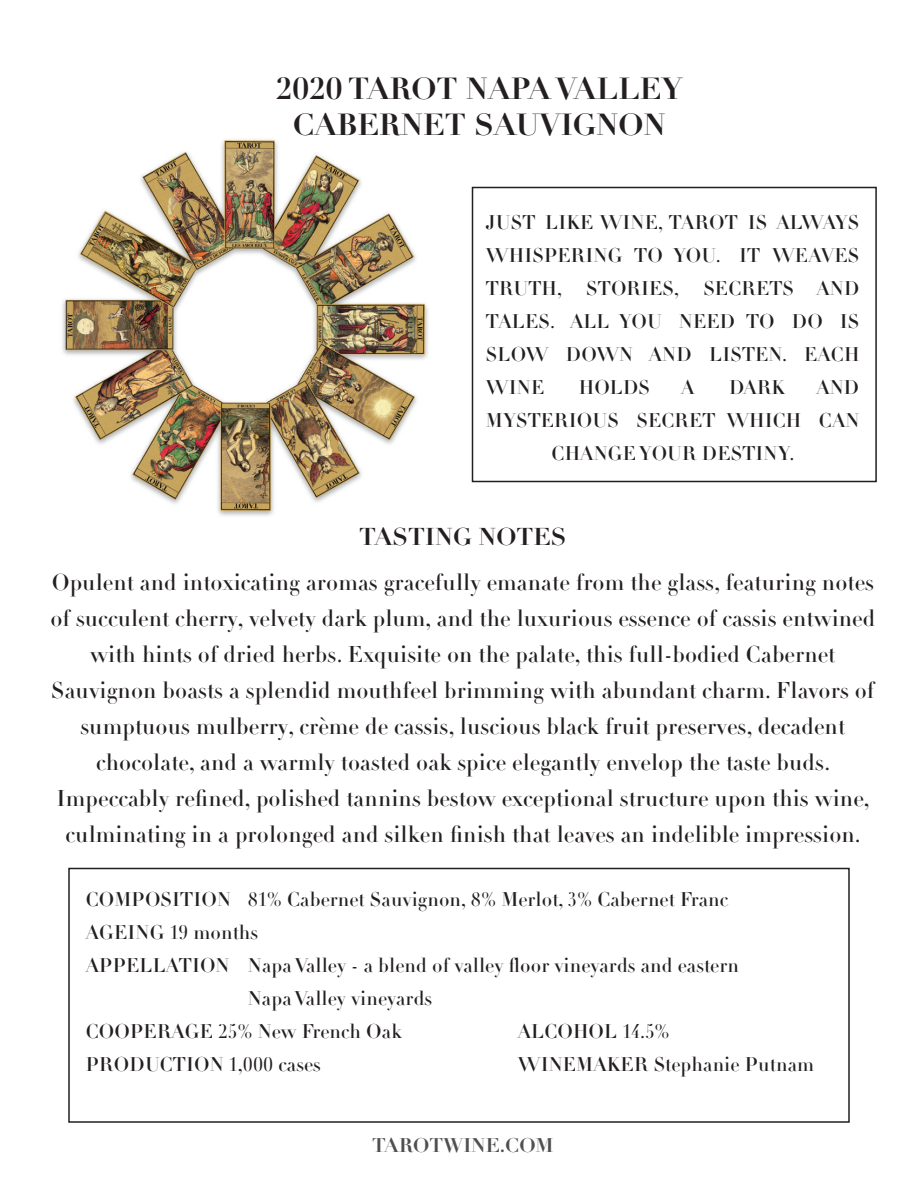
<style>
.page{position:relative;width:918px;height:1188px;background:#fff}
.page>*{position:absolute;margin:0;border:0;box-sizing:border-box;transform-origin:0 0}
.t1{font:700 30px/36px "Didot LT Pro";color:#231f20;text-align:center}
.t2{font:700 24px "Didot LT Pro";letter-spacing:.005em;color:#231f20}
.t3{font:22.5px/36px "Didot LT Pro Headline";letter-spacing:.005em;color:#231f20;text-align:center}
.t4{font:19.5px/33px "Didot LT Pro Headline";letter-spacing:.005em;color:#231f20;text-align:justify}
.t5{font:700 19.5px "Didot LT Pro";color:#4e4f50}
</style>
<div class="page">
<img style="left:62px;top:139px;width:366px;height:377px">
<div style="left:472px;top:187px;width:405px;height:295px;border:2px solid #231f20"></div>
<div style="left:68px;top:868px;width:782px;height:255px;border:2px solid #231f20"></div>
<h1 class="t1" style="left:276px;top:71px;width:408px">2020 TAROT NAPA VALLEY<br>CABERNET SAUVIGNON</h1>
<p class="t4" style="left:486px;top:206px;width:375px">JUST LIKE WINE, TAROT IS ALWAYS WHISPERING TO YOU. IT WEAVES TRUTH, STORIES, SECRETS AND TALES. ALL YOU NEED TO DO IS SLOW DOWN AND LISTEN. EACH WINE</p>
<p class="t4" style="left:579px;top:371px;width:73px">HOLDS</p>
<p class="t4" style="left:681px;top:371px;width:15px">A</p>
<p class="t4" style="left:729px;top:371px;width:58px">DARK</p>
<p class="t4" style="left:816px;top:371px;width:45px">AND</p>
<p class="t4" style="left:486px;top:404px;width:375px">MYSTERIOUS SECRET WHICH CAN</p>
<p class="t4" style="left:552px;top:437px;width:244px">CHANGE YOUR DESTINY.</p>
<p class="t2" style="left:359px;top:522px;width:209px">TASTING NOTES</p>
<p class="t3" style="left:50px;top:565px;width:826px">Opulent and intoxicating aromas gracefully emanate from the glass, featuring notes of succulent cherry, velvety dark plum, and the luxurious essence of cassis entwined with hints of dried herbs. Exquisite on the palate, this full-bodied Cabernet Sauvignon boasts a splendid mouthfeel brimming with abundant charm. Flavors of sumptuous mulberry, crème de cassis, luscious black fruit preserves, decadent chocolate, and a warmly toasted oak spice elegantly envelop the taste buds.<br>Impeccably refined, polished tannins bestow exceptional structure upon this wine, culminating in a prolonged and silken finish that leaves an indelible impression.</p>
<p class="t4" style="left:86px;top:883px;width:644px">COMPOSITION 81% Cabernet Sauvignon, 8% Merlot, 3% Cabernet Franc</p>
<p class="t4" style="left:86px;top:916px;width:174px">AGEING 19 months</p>
<p class="t4" style="left:86px;top:949px;width:655px">APPELLATION Napa Valley - a blend of valley floor vineyards and eastern</p>
<p class="t4" style="left:248px;top:982px;width:186px">Napa Valley vineyards</p>
<p class="t4" style="left:86px;top:1015px;width:318px">COOPERAGE 25% New French Oak</p>
<p class="t4" style="left:518px;top:1015px;width:153px">ALCOHOL 14.5%</p>
<p class="t4" style="left:86px;top:1048px;width:236px">PRODUCTION 1,000 cases</p>
<p class="t4" style="left:518px;top:1048px;width:298px">WINEMAKER Stephanie Putnam</p>
<p class="t5" style="left:372px;top:1134px;width:183px">TAROTWINE.COM</p>
</div>
